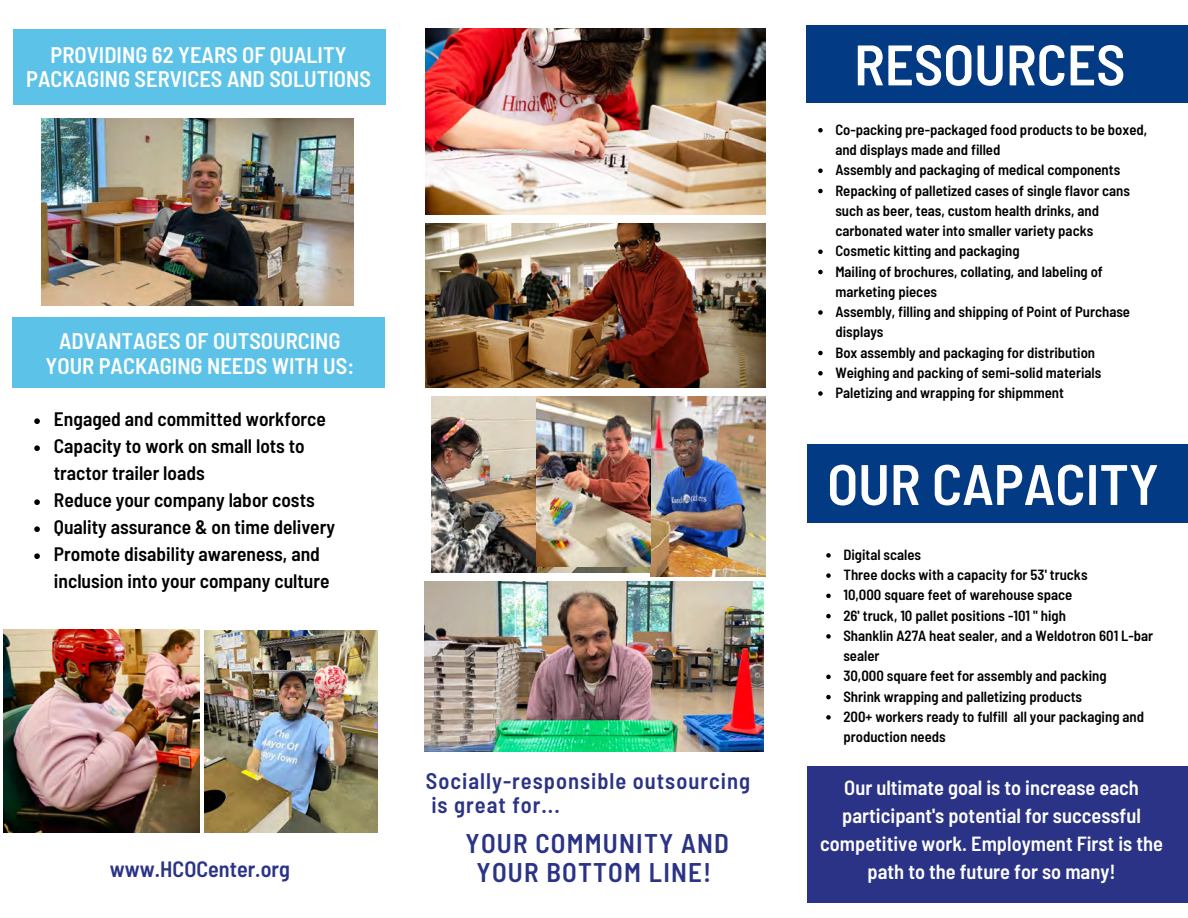
<style>
.page{position:relative;width:1188px;height:918px;background:#fff}
.page>*{position:absolute;margin:0;border:0;box-sizing:border-box;transform-origin:0 0}
.t1{font:600 semi-condensed 57px "Barlow";color:#fff}
.t2{font:600 semi-condensed 27px/29.2px "Barlow";letter-spacing:.045em;color:#2b3386;text-align:center}
.t3{font:600 semi-condensed 22.5px/24.8px "Barlow";color:#fff;text-align:center}
.t4{font:600 semi-condensed 22.5px/24.8px "Barlow";letter-spacing:.045em;color:#2b3386}
.t5{font:600 semi-condensed 22.2px "Barlow";color:#2b3386}
.t6{font:600 semi-condensed 20.4px/27.9px "Barlow";color:#fff;text-align:center}
.t7{font:600 semi-condensed 19.5px/27px "Barlow";color:#000}
.t8{font:600 semi-condensed 14.7px/20.2px "Barlow";color:#000}
</style>
<div class="page">
<img style="left:424px;top:581px;width:340px;height:170px">
<div style="left:431px;top:25px;width:334px;height:218px;background:linear-gradient(to right,#fff,#fff)"></div>
<img style="left:426px;top:29px;width:340px;height:185px">
<img style="left:426px;top:223px;width:340px;height:164px">
<img style="left:42px;top:118px;width:312px;height:188px">
<img style="left:431px;top:397px;width:219px;height:175px">
<img style="left:650px;top:397px;width:115px;height:180px">
<div style="left:13px;top:29px;width:373px;height:76px;background:#5cc2e7"></div>
<div style="left:12px;top:317px;width:373px;height:71px;background:#5cc2e7"></div>
<div style="left:807px;top:766px;width:381px;height:137px;background:#2b3386"></div>
<div style="left:806px;top:25px;width:381px;height:78px;background:#033a84"></div>
<div style="left:807px;top:445px;width:381px;height:78px;background:#033a84"></div>
<img style="left:4px;top:630px;width:196px;height:202px">
<img style="left:205px;top:630px;width:173px;height:203px">
<img style="left:537px;top:397px;width:113px;height:170px">
<svg style="left:818px;top:128px;width:5px;height:5px"></svg>
<svg style="left:818px;top:169px;width:5px;height:4px"></svg>
<svg style="left:818px;top:189px;width:5px;height:4px"></svg>
<svg style="left:818px;top:250px;width:5px;height:4px"></svg>
<svg style="left:818px;top:270px;width:5px;height:4px"></svg>
<svg style="left:818px;top:310px;width:5px;height:5px"></svg>
<svg style="left:818px;top:351px;width:5px;height:4px"></svg>
<svg style="left:818px;top:371px;width:5px;height:5px"></svg>
<svg style="left:818px;top:391px;width:5px;height:5px"></svg>
<svg style="left:34px;top:418px;width:6px;height:6px"></svg>
<svg style="left:34px;top:445px;width:6px;height:6px"></svg>
<svg style="left:34px;top:499px;width:6px;height:6px"></svg>
<svg style="left:34px;top:526px;width:6px;height:6px"></svg>
<svg style="left:34px;top:553px;width:6px;height:6px"></svg>
<svg style="left:826px;top:553px;width:5px;height:5px"></svg>
<svg style="left:826px;top:573px;width:5px;height:5px"></svg>
<svg style="left:826px;top:594px;width:5px;height:4px"></svg>
<svg style="left:826px;top:614px;width:5px;height:4px"></svg>
<svg style="left:826px;top:634px;width:5px;height:5px"></svg>
<svg style="left:826px;top:675px;width:5px;height:4px"></svg>
<svg style="left:826px;top:695px;width:5px;height:4px"></svg>
<svg style="left:826px;top:715px;width:5px;height:5px"></svg>
<h3 class="t3" style="left:26px;top:41px;width:346px">PROVIDING 62 YEARS OF QUALITY<br>PACKAGING SERVICES AND SOLUTIONS</h3>
<h3 class="t3" style="left:46px;top:328px;width:310px">ADVANTAGES OF OUTSOURCING<br>YOUR PACKAGING NEEDS WITH US:</h3>
<h3 class="t7" style="left:54px;top:405px;width:283px">Engaged and committed workforce<br>Capacity to work on small lots to tractor trailer loads<br>Reduce your company labor costs<br>Quality assurance &amp; on time delivery<br>Promote disability awareness, and inclusion into your company culture</h3>
<h3 class="t5" style="left:110px;top:855px;width:181px">www.HCOCenter.org</h3>
<h3 class="t4" style="left:426px;top:767px;width:326px">Socially-responsible outsourcing is great for...</h3>
<h2 class="t2" style="left:466px;top:828px;width:265px">YOUR COMMUNITY AND<br>YOUR BOTTOM LINE!</h2>
<h1 class="t1" style="left:854px;top:28px;width:273px">RESOURCES</h1>
<p class="t8" style="left:835px;top:119px;width:313px">Co-packing pre-packaged food products to be boxed, and displays made and filled<br>Assembly and packaging of medical components Repacking of palletized cases of single flavor cans such as beer, teas, custom health drinks, and carbonated water into smaller variety packs Cosmetic kitting and packaging<br>Mailing of brochures, collating, and labeling of marketing pieces<br>Assembly, filling and shipping of Point of Purchase displays<br>Box assembly and packaging for distribution Weighing and packing of semi-solid materials Paletizing and wrapping for shipmment</p>
<h1 class="t1" style="left:827px;top:448px;width:333px">OUR CAPACITY</h1>
<p class="t8" style="left:843px;top:544px;width:311px">Digital scales<br>Three docks with a capacity for 53' trucks<br>10,000 square feet of warehouse space<br>26' truck, 10 pallet positions -101 " high<br>Shanklin A27A heat sealer, and a Weldotron 601 L-bar sealer<br>30,000 square feet for assembly and packing<br>Shrink wrapping and palletizing products<br>200+ workers ready to fulfill all your packaging and production needs</p>
<h3 class="t6" style="left:820px;top:773px;width:344px">Our ultimate goal is to increase each participant's potential for successful competitive work. Employment First is the path to the future for so many!</h3>
</div>
